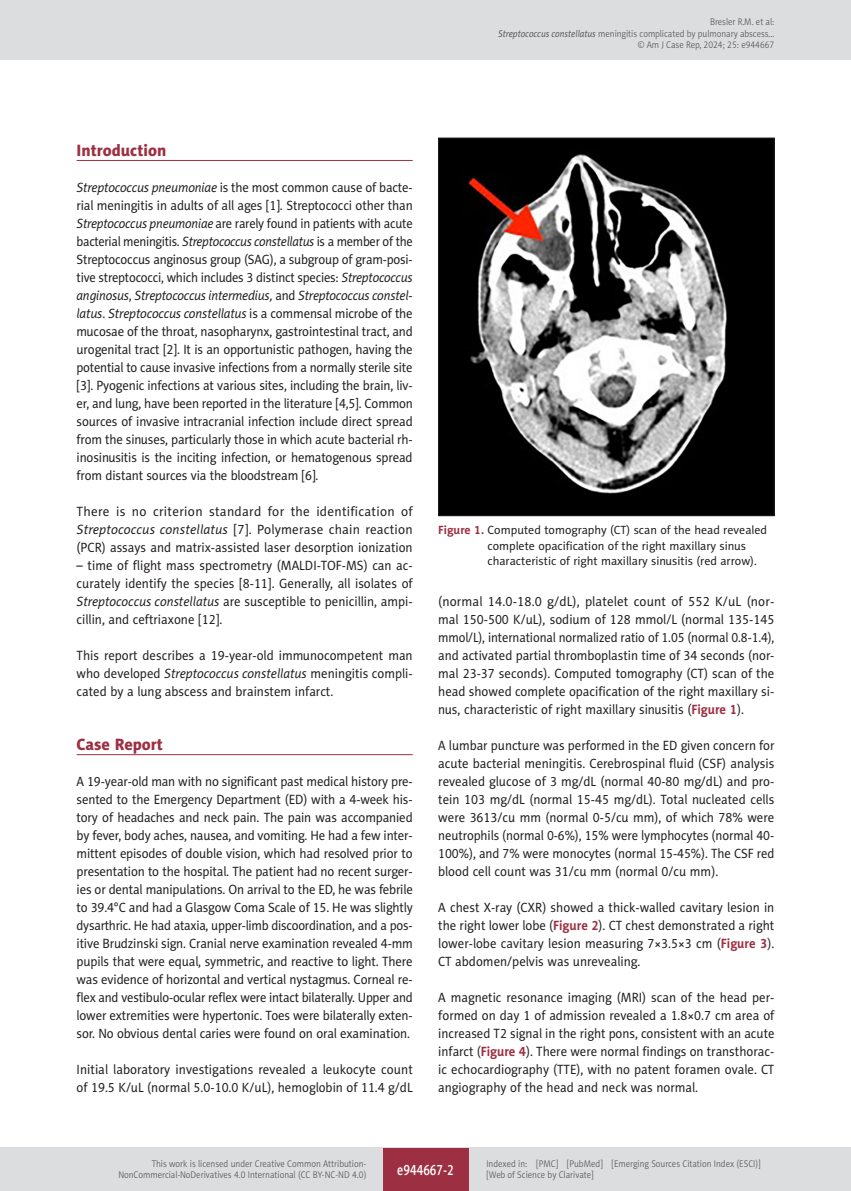
<style>
.page{position:relative;width:851px;height:1191px;background:#fff}
.page>*{position:absolute;margin:0;border:0;box-sizing:border-box;transform-origin:0 0}
.AJCR_Headline_1{font:16.5px "Naomi Sans EFN Heavy";color:#9d2f42}
.t1{font:15px "Naomi Sans EFN Medium";color:#fff;scale:.8 1}
.AJCR_Body{font:13.5px/18px "Naomi Sans EFN";color:#231f20;text-align:justify;scale:.95 1}
.AJCR_Body-2{font:13.5px/18px "Naomi Sans EFN";color:#231f20;text-align:justify}
.AJCR_Body-3{font:13.5px/18px "Naomi Sans EFN";color:#231f20;text-align:justify;scale:.94 1}
.AJCR_Body-4{font:13.5px/18px "Naomi Sans EFN";color:#231f20;scale:.96 1}
.AJCR_Rycina_tytul{font:12px/15.8px "Naomi Sans EFN";color:#231f20}
.t2{font:9.75px/11.2px "Naomi Sans EFN Light";color:#57585a;text-align:right;scale:.9 1}
.s1{font-family:"Naomi Sans EFN";font-style:italic}
.s2{font-style:italic}
.s3{font-weight:700;color:#9d2f42}
</style>
<div class="page">
<hr style="left:77px;top:160px;width:335px;height:1px;background:#9d2f42">
<hr style="left:77px;top:754px;width:335px;height:1px;background:#9d2f42">
<img style="left:440px;top:140px;width:332px;height:374px">
<div style="left:438px;top:138px;width:336px;height:378px;border:1px solid #231f20"></div>
<div style="left:0;top:0;width:850px;height:60px;background:#dcdddf"></div>
<hr style="left:850px;top:0;width:1px;height:60px;background:#dcdddf">
<div style="left:0;top:1148px;width:850px;height:43px;background:#dcdddf"></div>
<div style="left:383px;top:1147px;width:85px;height:43px;background:#9d2f42"></div>
<p class="t2" style="left:498px;top:16px;width:308px">Bresler R.M. et al:<br><span class="s1">Streptococcus constellatus</span> meningitis complicated by pulmonary abscess… © Am J Case Rep, 2024; 25: e944667</p>
<p class="AJCR_Headline_1" style="left:77px;top:140px;width:91px">Introduction</p>
<p class="AJCR_Body" style="left:77px;top:178px;width:355px"><span class="s2">Streptococcus pneumoniae</span> is the most common cause of bacte&shy;rial meningitis in adults of all ages [1]. Streptococci other than <span class="s2">Streptococcus pneumoniae</span> are rarely found in patients with acute bacterial meningitis. <span class="s2">Streptococcus constellatus</span> is a member of the Streptococcus anginosus group (SAG), a subgroup of gram-posi&shy;tive streptococci, which includes 3 distinct species: <span class="s2">Streptococcus anginosus</span>, <span class="s2">Streptococcus intermedius,</span> and <span class="s2">Streptococcus constel&shy;latus</span>. <span class="s2">Streptococcus constellatus</span> is a commensal microbe of the mucosae of the throat, nasopharynx, gastrointestinal tract, and urogenital tract [2]. It is an opportunistic pathogen, having the potential to cause invasive infections from a normally sterile site [3]. Pyogenic infections at various sites, including the brain, liv&shy;er, and lung, have been reported in the literature [4,5]. Common sources of invasive intracranial infection include direct spread from the sinuses, particularly those in which acute bacterial rh&shy;inosinusitis is the inciting infection, or hematogenous spread from distant sources via the bloodstream [6].</p>
<p class="AJCR_Body-2" style="left:77px;top:502px;width:338px">There is no criterion standard for the identification of <span class="s2">Streptococcus constellatus</span> [7]. Polymerase chain reaction (PCR) assays and matrix-assisted laser desorption ionization</p>
<p class="AJCR_Body" style="left:77px;top:556px;width:355px">– time of flight mass spectrometry (MALDI-TOF-MS) can ac&shy;curately identify the species [8-11]. Generally, all isolates of <span class="s2">Streptococcus constellatus</span> are susceptible to penicillin, ampi&shy;cillin, and ceftriaxone [12].</p>
<p class="AJCR_Body" style="left:77px;top:646px;width:355px">This report describes a 19-year-old immunocompetent man who developed <span class="s2">Streptococcus constellatus</span> meningitis compli&shy;cated by a lung abscess and brainstem infarct.</p>
<p class="AJCR_Headline_1" style="left:77px;top:734px;width:88px">Case Report</p>
<p class="AJCR_Body" style="left:77px;top:772px;width:355px">A 19-year-old man with no significant past medical history pre&shy;sented to the Emergency Department (ED) with a 4-week his&shy;tory of headaches and neck pain. The pain was accompanied by fever, body aches, nausea, and vomiting. He had a few inter&shy;mittent episodes of double vision, which had resolved prior to presentation to the hospital. The patient had no recent surger&shy;ies or dental manipulations. On arrival to the ED, he was febrile to 39.4°C and had a Glasgow Coma Scale of 15. He was slightly dysarthric. He had ataxia, upper-limb discoordination, and a pos&shy;itive Brudzinski sign. Cranial nerve examination revealed 4-mm pupils that were equal, symmetric, and reactive to light. There was evidence of horizontal and vertical nystagmus. Corneal re&shy;flex and vestibulo-ocular reflex were intact bilaterally. Upper and lower extremities were hypertonic. Toes were bilaterally exten&shy;sor. No obvious dental caries were found on oral examination.</p>
<p class="AJCR_Body-4" style="left:77px;top:1060px;width:352px">Initial laboratory investigations revealed a leukocyte count of 19.5 K/uL (normal 5.0-10.0 K/uL), hemoglobin of 11.4 g/dL</p>
<p class="AJCR_Rycina_tytul" style="left:487px;top:522px;width:281px;text-indent:-49px"><span class="s3">Figure 1.</span> Computed tomography (CT) scan of the head revealed complete opacification of the right maxillary sinus characteristic of right maxillary sinusitis (red arrow).</p>
<p class="AJCR_Body-2" style="left:438px;top:592px;width:337px">(normal 14.0-18.0 g/dL), platelet count of 552 K/uL (nor&shy;mal 150-500 K/uL), sodium of 128 mmol/L (normal 135-145 mmol/L), international normalized ratio of 1.05 (normal 0.8-1.4), and activated partial thromboplastin time of 34 seconds (nor&shy;mal 23-37 seconds). Computed tomography (CT) scan of the head showed complete opacification of the right maxillary si&shy;nus, characteristic of right maxillary sinusitis (<span class="s3">Figure 1</span>).</p>
<p class="AJCR_Body-3" style="left:438px;top:736px;width:359px">A lumbar puncture was performed in the ED given concern for acute bacterial meningitis. Cerebrospinal fluid (CSF) analysis revealed glucose of 3 mg/dL (normal 40-80 mg/dL) and pro&shy;tein 103 mg/dL (normal 15-45 mg/dL). Total nucleated cells were 3613/cu mm (normal 0-5/cu mm), of which 78% were neutrophils (normal 0-6%), 15% were lymphocytes (normal 40- 100%), and 7% were monocytes (normal 15-45%). The CSF red blood cell count was 31/cu mm (normal 0/cu mm).</p>
<p class="AJCR_Body" style="left:438px;top:898px;width:355px">A chest X-ray (CXR) showed a thick-walled cavitary lesion in the right lower lobe (<span class="s3">Figure 2</span>). CT chest demonstrated a right lower-lobe cavitary lesion measuring 7×3.5×3 cm (<span class="s3">Figure 3</span>).<br>CT abdomen/pelvis was unrevealing.</p>
<p class="AJCR_Body" style="left:438px;top:988px;width:355px">A magnetic resonance imaging (MRI) scan of the head per&shy;formed on day 1 of admission revealed a 1.8×0.7 cm area of increased T2 signal in the right pons, consistent with an acute infarct (<span class="s3">Figure 4</span>). There were normal findings on transthorac&shy;ic echocardiography (TTE), with no patent foramen ovale. CT angiography of the head and neck was normal.</p>
<p class="t2" style="left:118px;top:1158px;width:277px">This work is licensed under Creative Common Attribution-<br>NonCommercial-NoDerivatives 4.0 International (CC BY-NC-ND 4.0)</p>
<p class="t1" style="left:397px;top:1160px;width:72px">e944667-2</p>
<p class="t2" style="left:486px;top:1158px;width:306px;text-align:left">Indexed in: [PMC] [PubMed] [Emerging Sources Citation Index (ESCI)] [Web of Science by Clarivate]</p>
</div>
